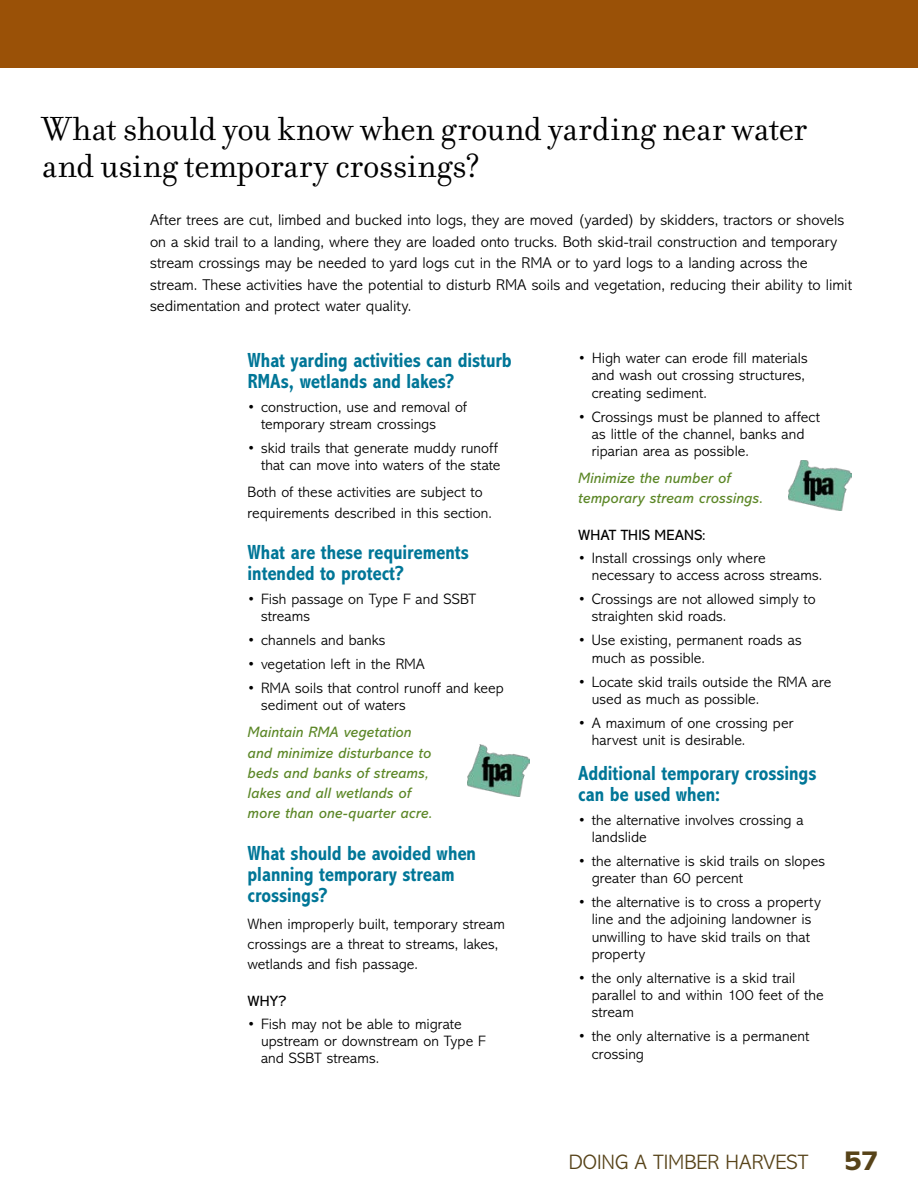
<style>
.page{position:relative;width:918px;height:1188px;background:#fff}
.page>*{position:absolute;margin:0;border:0;box-sizing:border-box;transform-origin:0 0}
.t1{font:36px/37.5px "Filosofia OT";letter-spacing:-.005em;color:#000}
.t2{font:300 21px "Abadi MT Std";letter-spacing:-.005em;color:#574319}
.t3{font:700 condensed 20.7px/21px "Abadi MT Std";color:#007697}
.t4{font:300 15.75px/21.5px "Abadi MT Std";color:#000}
.t5{font:300 15.15px/17.2px "Abadi MT Std";letter-spacing:.005em;color:#000}
.t6{font:italic 15.15px/20.2px "Abadi MT Std";letter-spacing:.01em;color:#5c8727}
.t7{font:15px "Abadi MT Std";letter-spacing:.005em;color:#000}
.s1{font-weight:800;font-size:28.5px}
</style>
<div class="page">
<div style="left:0;top:0;width:918px;height:68px;background:#9a5107"></div>
<img style="left:467px;top:745px;width:63px;height:52px">
<img style="left:788px;top:460px;width:63px;height:50px">
<h1 class="t1" style="left:42px;top:110px;width:767px">What should you know when ground yarding near water and using temporary crossings?</h1>
<p class="t4" style="left:150px;top:210px;width:704px">After trees are cut, limbed and bucked into logs, they are moved (yarded) by skidders, tractors or shovels on a skid trail to a landing, where they are loaded onto trucks. Both skid-trail construction and temporary stream crossings may be needed to yard logs cut in the RMA or to yard logs to a landing across the stream. These activities have the potential to disturb RMA soils and vegetation, reducing their ability to limit sedimentation and protect water quality.</p>
<h3 class="t3" style="left:248px;top:350px;width:265px">What yarding activities can disturb<br>RMAs, wetlands and lakes?</h3>
<p class="t5" style="left:261px;top:398px;width:208px;text-indent:-13px">• construction, use and removal of temporary stream crossings</p>
<p class="t5" style="left:248px;top:440px;width:254px;text-align:right">• skid trails that generate muddy runoff that can move into waters of the state</p>
<p class="t5" style="left:248px;top:482px;width:246px;line-height:20.2px">Both of these activities are subject to requirements described in this section.</p>
<h3 class="t3" style="left:248px;top:542px;width:223px">What are these requirements intended to protect?</h3>
<p class="t5" style="left:261px;top:590px;width:217px;text-indent:-13px">• Fish passage on Type F and SSBT streams</p>
<p class="t5" style="left:248px;top:632px;width:140px">• channels and banks</p>
<p class="t5" style="left:248px;top:656px;width:179px">• vegetation left in the RMA</p>
<p class="t5" style="left:261px;top:680px;width:244px;text-indent:-13px">• RMA soils that control runoff and keep sediment out of waters</p>
<p class="t6" style="left:248px;top:722px;width:186px">Maintain RMA vegetation and minimize disturbance to beds and banks of streams, lakes and all wetlands of more than one-quarter acre.</p>
<h3 class="t3" style="left:248px;top:843px;width:230px">What should be avoided when planning temporary stream crossings?</h3>
<p class="t5" style="left:248px;top:914px;width:259px;line-height:20.2px">When improperly built, temporary stream crossings are a threat to streams, lakes, wetlands and fish passage.</p>
<p class="t7" style="left:248px;top:993px;width:40px">WHY?</p>
<p class="t5" style="left:261px;top:1015px;width:226px;text-indent:-13px">• Fish may not be able to migrate upstream or downstream on Type F and SSBT streams.</p>
<p class="t5" style="left:592px;top:350px;width:217px;text-indent:-13px">• High water can erode fill materials and wash out crossing structures, creating sediment.</p>
<p class="t5" style="left:592px;top:408px;width:230px;text-indent:-13px">• Crossings must be planned to affect as little of the channel, banks and riparian area as possible.</p>
<p class="t6" style="left:578px;top:468px;width:186px">Minimize the number of temporary stream crossings.</p>
<p class="t7" style="left:578px;top:527px;width:129px">WHAT THIS MEANS:</p>
<p class="t5" style="left:592px;top:549px;width:232px;text-indent:-13px">• Install crossings only where necessary to access across streams.</p>
<p class="t5" style="left:592px;top:591px;width:225px;text-indent:-13px">• Crossings are not allowed simply to straighten skid roads.</p>
<p class="t5" style="left:592px;top:632px;width:212px;text-indent:-13px">• Use existing, permanent roads as much as possible.</p>
<p class="t5" style="left:592px;top:673px;width:241px;text-indent:-13px">• Locate skid trails outside the RMA are used as much as possible.</p>
<p class="t5" style="left:592px;top:714px;width:203px;text-indent:-13px">• A maximum of one crossing per harvest unit is desirable.</p>
<h3 class="t3" style="left:578px;top:763px;width:240px">Additional temporary crossings can be used when:</h3>
<p class="t5" style="left:592px;top:811px;width:213px;text-indent:-13px">• the alternative involves crossing a landslide</p>
<p class="t5" style="left:592px;top:852px;width:235px;text-indent:-13px">• the alternative is skid trails on slopes greater than 60 percent</p>
<p class="t5" style="left:592px;top:894px;width:231px;text-indent:-13px">• the alternative is to cross a property line and the adjoining landowner is unwilling to have skid trails on that property</p>
<p class="t5" style="left:592px;top:969px;width:234px;text-indent:-13px">• the only alternative is a skid trail parallel to and within 100 feet of the stream</p>
<p class="t5" style="left:592px;top:1028px;width:219px;text-indent:-13px">• the only alternative is a permanent crossing</p>
<h2 class="t2" style="left:569px;top:1151px;width:312px">DOING A TIMBER HARVEST <span class="s1">57</span></h2>
</div>
